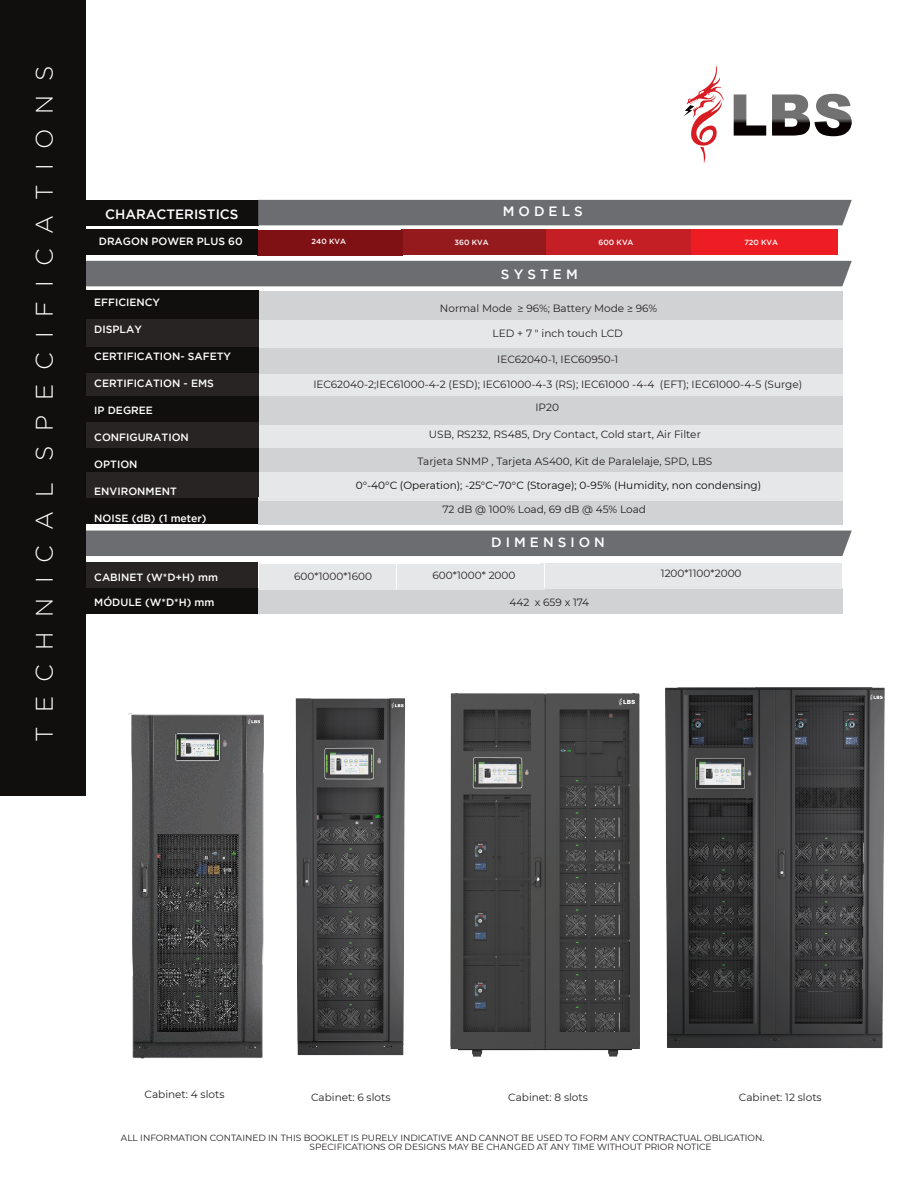
<style>
.page{position:relative;width:916px;height:1191px;background:#fff}
.page>*{position:absolute;margin:0;border:0;box-sizing:border-box;transform-origin:0 0}
.t1{font:300 24px "Gotham";letter-spacing:.6em;color:#fff}
.t2{font:500 13.5px "Gotham";letter-spacing:.3em;color:#fff}
.t3{font:500 13.5px "Gotham";color:#fff}
.t4{font:10.5px "Montserrat";color:#231f20}
.t5{font:500 10.5px "Gotham";color:#fff}
.t6{font:10.5px "Montserrat";color:#080704}
.t7{font:9px/9px "Montserrat";color:#231f20}
.t8{font:500 7.5px "Gotham";color:#fff}
</style>
<div class="page">
<img style="left:9px;top:713px;width:149px;height:346px">
<img style="left:158px;top:698px;width:171px;height:360px">
<img style="left:329px;top:693px;width:220px;height:364px">
<img style="left:549px;top:687px;width:336px;height:370px">
<svg style="left:248px;top:718px;width:13px;height:7px"></svg>
<svg style="left:391px;top:702px;width:14px;height:7px"></svg>
<svg style="left:618px;top:697px;width:18px;height:10px"></svg>
<svg style="left:869px;top:693px;width:14px;height:8px"></svg>
<div style="left:690px;top:230px;width:147px;height:25px;background:#ee1d23"></div>
<div style="left:546px;top:230px;width:144px;height:25px;background:#c41f25"></div>
<div style="left:402px;top:230px;width:144px;height:25px;background:#951a1d"></div>
<div style="left:258px;top:371px;width:585px;height:26px;background:#e6e7e9"></div>
<div style="left:258px;top:348px;width:584px;height:26px;background:#d1d2d4"></div>
<div style="left:258px;top:425px;width:584px;height:23px;background:#e6e7e9"></div>
<div style="left:258px;top:291px;width:584px;height:29px;background:#d1d2d4"></div>
<div style="left:258px;top:320px;width:584px;height:28px;background:#e6e7e9"></div>
<div style="left:259px;top:397px;width:583px;height:28px;background:#d1d2d4"></div>
<div style="left:258px;top:448px;width:584px;height:24px;background:#d1d2d4"></div>
<div style="left:86px;top:291px;width:172px;height:28px;background:#110e0e"></div>
<div style="left:86px;top:319px;width:172px;height:29px;background:#282423"></div>
<div style="left:86px;top:371px;width:172px;height:26px;background:#282423"></div>
<div style="left:86px;top:397px;width:172px;height:25px;background:#110e0e"></div>
<div style="left:86px;top:347px;width:172px;height:26px;background:#110e0e"></div>
<div style="left:86px;top:447px;width:172px;height:26px;background:#110e0e"></div>
<div style="left:86px;top:422px;width:172px;height:26px;background:#282423"></div>
<div style="left:86px;top:472px;width:172px;height:26px;background:#282423"></div>
<div style="left:86px;top:498px;width:172px;height:25px;background:#110e0e"></div>
<div style="left:86px;top:261px;width:765px;height:25px;background:#6c6d70"></div>
<div style="left:258px;top:498px;width:584px;height:27px;background:#d1d2d4"></div>
<div style="left:86px;top:584px;width:172px;height:30px;background:#110e0e"></div>
<div style="left:258px;top:589px;width:584px;height:25px;background:#d1d2d4"></div>
<svg style="left:86px;top:530px;width:765px;height:59px;background:#a1a1a3"></svg>
<div style="left:259px;top:472px;width:583px;height:29px;background:#e6e7e9"></div>
<div style="left:86px;top:200px;width:172px;height:25px;background:#110e0e"></div>
<div style="left:258px;top:200px;width:593px;height:25px;background:#6c6d70"></div>
<div style="left:0;top:0;width:86px;height:795px;background:#110e0e"></div>
<svg style="left:684px;top:66px;width:39px;height:98px"></svg>
<svg style="left:733px;top:94px;width:118px;height:42px"></svg>
<div style="left:257px;top:230px;width:145px;height:25px;background:#7f1013"></div>
<div style="left:86px;top:230px;width:172px;height:25px;background:#110e0e"></div>
<h1 class="t1" style="left:31px;top:742px;width:678px;rotate:-90deg">TECHNICAL SPECIFICATIONS</h1>
<p class="t3" style="left:105px;top:209px;width:135px">CHARACTERISTICS</p>
<p class="t2" style="left:502px;top:207px;width:82px">MODELS</p>
<p class="t5" style="left:99px;top:238px;width:145px">DRAGON POWER PLUS 60</p>
<p class="t8" style="left:311px;top:239px;width:36px">240 KVA</p>
<p class="t8" style="left:298px;top:239px;width:26px">0 KVA</p>
<p class="t8" style="left:454px;top:239px;width:36px">360 KVA</p>
<p class="t8" style="left:598px;top:239px;width:37px">600 KVA</p>
<p class="t8" style="left:744px;top:239px;width:35px">720 KVA</p>
<p class="t5" style="left:94px;top:298px;width:67px">EFFICIENCY</p>
<p class="t5" style="left:94px;top:325px;width:49px">DISPLAY</p>
<p class="t5" style="left:94px;top:352px;width:138px">CERTIFICATION- SAFETY</p>
<p class="t5" style="left:94px;top:379px;width:121px">CERTIFICATION - EMS</p>
<p class="t5" style="left:94px;top:406px;width:60px">IP DEGREE</p>
<p class="t5" style="left:94px;top:433px;width:96px">CONFIGURATION</p>
<p class="t5" style="left:94px;top:460px;width:45px">OPTION</p>
<p class="t5" style="left:94px;top:487px;width:84px">ENVIRONMENT</p>
<p class="t5" style="left:94px;top:514px;width:114px">NOISE (dB) (1 meter)</p>
<p class="t5" style="left:94px;top:573px;width:125px">CABINET (W*D+H) mm</p>
<p class="t5" style="left:94px;top:599px;width:122px">MÓDULE (W*D*H) mm</p>
<p class="t2" style="left:501px;top:269px;width:78px">SYSTEM</p>
<p class="t4" style="left:440px;top:301px;width:219px">Normal Mode ≥ 96%; Battery Mode ≥ 96%</p>
<p class="t4" style="left:492px;top:327px;width:132px">LED + 7 " inch touch LCD</p>
<p class="t4" style="left:497px;top:352px;width:123px">IEC62040-1, IEC60950-1</p>
<p class="t4" style="left:313px;top:378px;width:490px">IEC62040-2;IEC61000-4-2 (ESD); IEC61000-4-3 (RS); IEC61000 -4-4 (EFT); IEC61000-4-5 (Surge)</p>
<p class="t4" style="left:535px;top:401px;width:25px">IP20</p>
<p class="t4" style="left:429px;top:428px;width:273px">USB, RS232, RS485, Dry Contact, Cold start, Air Filter</p>
<p class="t4" style="left:417px;top:455px;width:296px">Tarjeta SNMP , Tarjeta AS400, Kit de Paralelaje, SPD, LBS</p>
<p class="t4" style="left:442px;top:503px;width:205px">72 dB @ 100% Load, 69 dB @ 45% Load</p>
<p class="t6" style="left:356px;top:479px;width:407px">0°-40°C (Operation); -25°C~70°C (Storage); 0-95% (Humidity, non condensing)</p>
<p class="t2" style="left:491px;top:537px;width:115px">DIMENSION</p>
<p class="t4" style="left:294px;top:570px;width:79px">600*1000*1600</p>
<p class="t4" style="left:432px;top:569px;width:85px">600*1000* 2000</p>
<p class="t4" style="left:661px;top:567px;width:82px">1200*1100*2000</p>
<p class="t4" style="left:509px;top:595px;width:81px">442 x 659 x 174</p>
<p class="t4" style="left:144px;top:1088px;width:81px">Cabinet: 4 slots</p>
<p class="t4" style="left:311px;top:1091px;width:81px">Cabinet: 6 slots</p>
<p class="t4" style="left:508px;top:1091px;width:81px">Cabinet: 8 slots</p>
<p class="t4" style="left:739px;top:1091px;width:84px">Cabinet: 12 slots</p>
<p class="t7" style="left:309px;top:1133px;width:456px;text-indent:-189px">ALL INFORMATION CONTAINED IN THIS BOOKLET IS PURELY INDICATIVE AND CANNOT BE USED TO FORM ANY CONTRACTUAL OBLIGATION.<br>SPECIFICATIONS OR DESIGNS MAY BE CHANGED AT ANY TIME WITHOUT PRIOR NOTICE</p>
</div>
